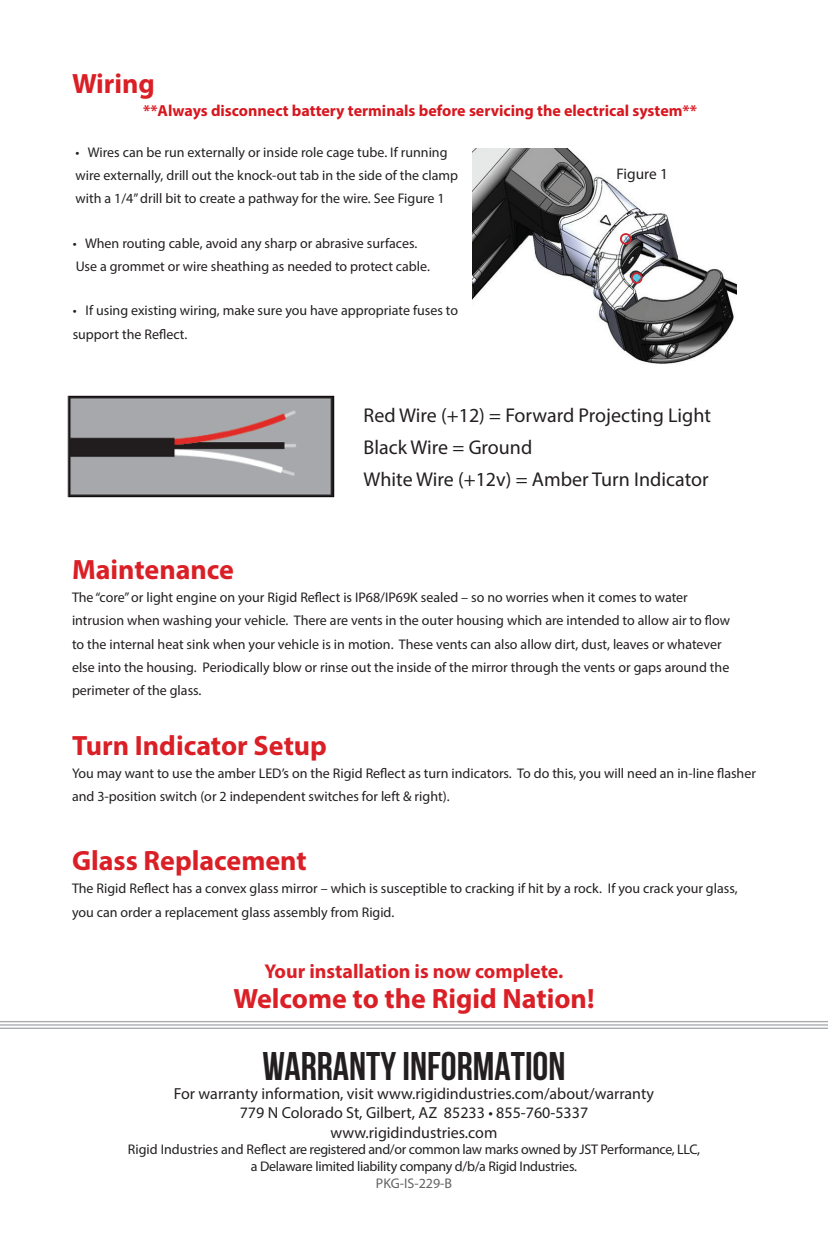
<style>
.page{position:relative;width:828px;height:1260px;background:#fff}
.page>*{position:absolute;margin:0;border:0;box-sizing:border-box;transform-origin:0 0}
.t1{font:700 40px "Bebas Neue";color:#231f20}
.t2{font:700 28px "Myriad Pro";color:#da2026}
.t3{font:20px/32px "Myriad Pro";color:#231f20}
.t4{font:700 20px "Myriad Pro";color:#da2026}
.t5{font:16px/19.2px "Myriad Pro";color:#231f20;text-align:center}
.t6{font:700 16px "Myriad Pro";color:#d7171f}
.t7{font:15.4px "Myriad Pro";color:#231f20}
.t8{font:14px/23.2px "Myriad Pro";color:#231f20}
.t9{font:14px/16.8px "Myriad Pro";letter-spacing:-.02em;color:#231f20;text-align:center}
.t10{font:14px "Myriad Pro";color:#636366}
</style>
<div class="page">
<img style="left:67px;top:395px;width:268px;height:103px">
<hr style="left:0;top:1021px;width:828px;height:1px;background:#a8a9ad">
<hr style="left:0;top:1024px;width:828px;height:2px;background:#a8a9ad">
<hr style="left:0;top:1028px;width:828px;height:1px;background:#a8a9ad">
<img style="left:473px;top:148px;width:264px;height:216px">
<div style="left:620px;top:233px;width:11px;height:12px;border:2px solid #d1232a;border-radius:50%"></div>
<div style="left:631px;top:272px;width:12px;height:12px;border:2px solid #d1232a;border-radius:50%"></div>
<h2 class="t2" style="left:72px;top:65px;width:84px">Wiring</h2>
<p class="t6" style="left:143px;top:100px;width:555px">**Always disconnect battery terminals before servicing the electrical system**</p>
<p class="t8" style="left:76px;top:140px;width:384px">• Wires can be run externally or inside role cage tube. If running wire externally, drill out the knock-out tab in the side of the clamp with a 1/4” drill bit to create a pathway for the wire. See Figure 1</p>
<p class="t8" style="left:73px;top:232px;width:359px">• When routing cable, avoid any sharp or abrasive surfaces.<br>Use a grommet or wire sheathing as needed to protect cable.</p>
<p class="t8" style="left:73px;top:299px;width:387px">• If using existing wiring, make sure you have appropriate fuses to support the Reflect.</p>
<p class="t7" style="left:617px;top:165px;width:53px">Figure 1</p>
<h3 class="t3" style="left:364px;top:399px;width:349px">Red Wire (+12) = Forward Projecting Light<br>Black Wire = Ground<br>White Wire (+12v) = Amber Turn Indicator</h3>
<h2 class="t2" style="left:72px;top:551px;width:164px">Maintenance</h2>
<p class="t8" style="left:72px;top:586px;width:660px">The “core” or light engine on your Rigid Reflect is IP68/IP69K sealed – so no worries when it comes to water intrusion when washing your vehicle. There are vents in the outer housing which are intended to allow air to flow to the internal heat sink when your vehicle is in motion. These vents can also allow dirt, dust, leaves or whatever else into the housing. Periodically blow or rinse out the inside of the mirror through the vents or gaps around the perimeter of the glass.</p>
<h2 class="t2" style="left:72px;top:727px;width:257px">Turn Indicator Setup</h2>
<p class="t8" style="left:72px;top:761px;width:685px">You may want to use the amber LED’s on the Rigid Reflect as turn indicators. To do this, you will need an in-line flasher and 3-position switch (or 2 independent switches for left &amp; right).</p>
<h2 class="t2" style="left:72px;top:843px;width:236px">Glass Replacement</h2>
<p class="t8" style="left:72px;top:877px;width:667px">The Rigid Reflect has a convex glass mirror – which is susceptible to cracking if hit by a rock. If you crack your glass, you can order a replacement glass assembly from Rigid.</p>
<h3 class="t4" style="left:265px;top:958px;width:300px">Your installation is now complete.</h3>
<h2 class="t2" style="left:233px;top:980px;width:363px">Welcome to the Rigid Nation!</h2>
<h1 class="t1" style="left:262px;top:1044px;width:305px">WARRANTY INFORMATION</h1>
<p class="t5" style="left:174px;top:1084px;width:482px">For warranty information, visit www.rigidindustries.com/about/warranty<br>779 N Colorado St, Gilbert, AZ 85233 • 855-760-5337 www.rigidindustries.com</p>
<p class="t9" style="left:128px;top:1141px;width:574px">Rigid Industries and Reflect are registered and/or common law marks owned by JST Performance, LLC, a Delaware limited liability company d/b/a Rigid Industries.</p>
<p class="t10" style="left:376px;top:1175px;width:78px">PKG-IS-229-B</p>
</div>
